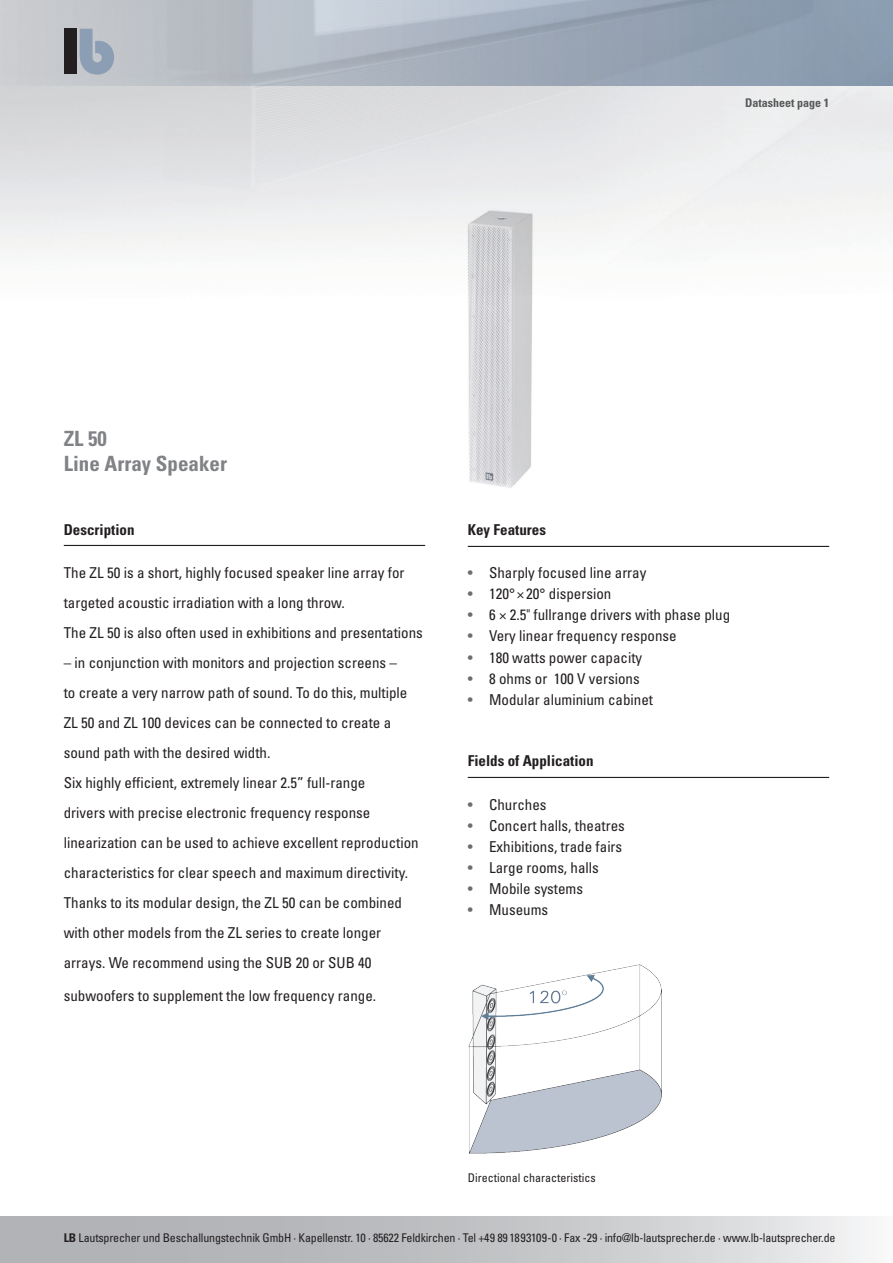
<style>
.page{position:relative;width:893px;height:1263px;background:#fff}
.page>*{position:absolute;margin:0;border:0;box-sizing:border-box;transform-origin:0 0}
.t1{font:700 condensed 21px/25.2px "Univers";color:#808285}
.t2{font:condensed 15px/30px "Univers";color:#231f20}
.t3{font:700 condensed 15px "Univers";color:#231f20}
.t4{font:condensed 12px "Univers";letter-spacing:-.01em;color:#231f20}
.t5{font:700 condensed 12px "Univers";color:#57585a}
.s1{color:#6c6d70}
.s2{font-weight:700}
</style>
<div class="page">
<svg style="left:0;top:1216px;width:867px;height:47px;background:#c4c5c8"></svg>
<svg style="left:0;top:0;width:893px;height:85px;background:#a7b1bd"></svg>
<div style="left:64px;top:29px;width:13px;height:45px;background:#231f20"></div>
<svg style="left:80px;top:29px;width:34px;height:46px;background:#9eabbb"></svg>
<hr style="left:64px;top:545px;width:361px;height:1px;background:#231f20">
<hr style="left:468px;top:546px;width:361px;height:1px;background:#231f20">
<hr style="left:468px;top:777px;width:361px;height:1px;background:#231f20">
<img style="left:446px;top:128px;width:128px;height:360px">
<img style="left:468px;top:964px;width:193px;height:190px">
<p class="t5" style="left:745px;top:96px;width:85px">Datasheet page 1</p>
<h1 class="t1" style="left:64px;top:426px;width:165px">ZL 50<br>Line Array Speaker</h1>
<p class="t3" style="left:64px;top:520px;width:72px">Description</p>
<p class="t2" style="left:64px;top:557px;width:361px">The ZL 50 is a short, highly focused speaker line array for targeted acoustic irradiation with a long throw.<br>The ZL 50 is also often used in exhibitions and presentations</p>
<p class="t2" style="left:64px;top:647px;width:356px">– in conjunction with monitors and projection screens –<br>to create a very narrow path of sound. To do this, multiple ZL 50 and ZL 100 devices can be connected to create a sound path with the desired width.<br>Six highly efficient, extremely linear 2.5” full-range<br>drivers with precise electronic frequency response linearization can be used to achieve excellent reproduction characteristics for clear speech and maximum directivity.<br>Thanks to its modular design, the ZL 50 can be combined with other models from the ZL series to create longer arrays. We recommend using the SUB 20 or SUB 40</p>
<p class="t2" style="left:64px;top:980px;width:314px">subwoofers to supplement the low frequency range.</p>
<p class="t3" style="left:468px;top:520px;width:80px">Key Features</p>
<p class="t2" style="left:468px;top:558px;width:180px"><span class="s1">•</span> Sharply focused line array</p>
<p class="t2" style="left:468px;top:579px;width:145px"><span class="s1">•</span> 120° ×20° dispersion</p>
<p class="t2" style="left:468px;top:600px;width:264px"><span class="s1">•</span> 6 × 2.5" fullrange drivers with phase plug</p>
<p class="t2" style="left:468px;top:621px;width:210px"><span class="s1">•</span> Very linear frequency response</p>
<p class="t2" style="left:468px;top:642px;width:176px"><span class="s1">•</span> 180 watts power capacity</p>
<p class="t2" style="left:468px;top:663px;width:174px"><span class="s1">•</span> 8 ohms or 100 V versions</p>
<p class="t2" style="left:468px;top:684px;width:187px"><span class="s1">•</span> Modular aluminium cabinet</p>
<p class="t3" style="left:468px;top:751px;width:127px">Fields of Application</p>
<p class="t2" style="left:468px;top:789px;width:80px"><span class="s1">•</span> Churches</p>
<p class="t2" style="left:468px;top:810px;width:159px"><span class="s1">•</span> Concert halls, theatres</p>
<p class="t2" style="left:468px;top:831px;width:156px"><span class="s1">•</span> Exhibitions, trade fairs</p>
<p class="t2" style="left:468px;top:852px;width:133px"><span class="s1">•</span> Large rooms, halls</p>
<p class="t2" style="left:468px;top:873px;width:117px"><span class="s1">•</span> Mobile systems</p>
<p class="t2" style="left:468px;top:894px;width:82px"><span class="s1">•</span> Museums</p>
<p class="t4" style="left:468px;top:1170px;width:129px">Directional characteristics</p>
<p class="t4" style="left:64px;top:1230px;width:773px"><span class="s2">LB</span> Lautsprecher und Beschallungstechnik GmbH · Kapellenstr. 10 · 85622 Feldkirchen · Tel +49 89 1893109-0 · Fax -29 · info@lb-lautsprecher.de · www.lb-lautsprecher.de</p>
<p class="t4" style="left:64px;top:1230px;width:768px">lb Lautsprecher und Beschal ungstechnik GmbH · Steinerstr. 15 K 1369 München · Tel +49 89 1893109-0 · Fax -29 · info@lb-lautsprecher.de · www.lb-lautsprecher.de</p>
</div>
